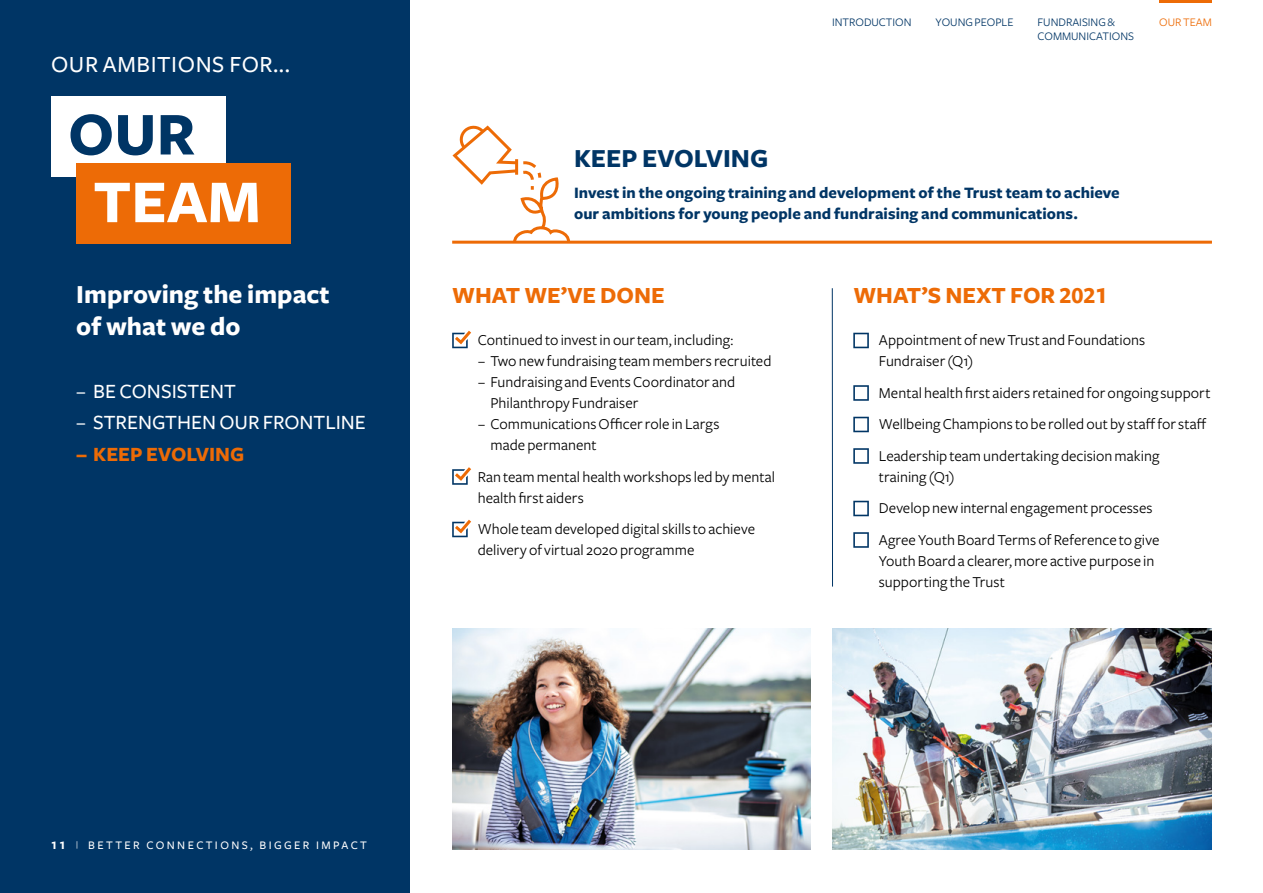
<style>
.page{position:relative;width:1263px;height:893px;background:#fff}
.page>*{position:absolute;margin:0;border:0;box-sizing:border-box;transform-origin:0 0}
.t1{font:700 63px "Freight Sans";color:#fff}
.t2{font:700 63px "Freight Sans";color:#003565}
.t3{font:700 27px/31.5px "Freight Sans";color:#fff}
.t4{font:27px "Freight Sans Bold SC";color:#003565}
.t5{font:24px "Freight Sans Bold SC";color:#ed6b06}
.t6{font:500 24px "Freight Sans";letter-spacing:.025em;color:#fff}
.t7{font:500 21px "Freight Sans";color:#fff}
.t8{font:700 21px "Freight Sans";color:#ed6b06}
.t9{font:700 16.5px/21px "Freight Sans";letter-spacing:.005em;color:#003565}
.t10{font:15.75px/21px "Freight Sans";color:#000}
.t11{font:12px/14.4px "Freight Sans";color:#003565}
.t12{font:12px "Freight Sans Medium SC";letter-spacing:.2em;color:#fff}
.t13{font:12px "Freight Sans";color:#ed6b06}
.s1{font-family:"Freight Sans Bold SC"}
.s2{font-size:8.25px}
</style>
<div class="page">
<hr style="left:452px;top:241px;width:760px;height:3px;background:#ed6b06">
<svg style="left:452px;top:331px;width:19px;height:17px"></svg>
<svg style="left:452px;top:467px;width:19px;height:18px"></svg>
<svg style="left:452px;top:520px;width:19px;height:17px"></svg>
<svg style="left:853px;top:333px;width:16px;height:15px"></svg>
<svg style="left:853px;top:385px;width:16px;height:16px"></svg>
<svg style="left:853px;top:417px;width:16px;height:15px"></svg>
<svg style="left:853px;top:448px;width:16px;height:16px"></svg>
<svg style="left:853px;top:501px;width:16px;height:15px"></svg>
<svg style="left:853px;top:532px;width:16px;height:16px"></svg>
<hr style="left:832px;top:288px;width:1px;height:299px;background:#003565">
<svg style="left:452px;top:125px;width:119px;height:119px"></svg>
<img style="left:832px;top:629px;width:380px;height:220px">
<img style="left:452px;top:629px;width:359px;height:220px">
<div style="left:0;top:0;width:410px;height:893px;background:#003565"></div>
<div style="left:51px;top:96px;width:174px;height:80px;background:#fff"></div>
<div style="left:76px;top:164px;width:215px;height:80px;background:#ed6b06"></div>
<hr style="left:1159px;top:0;width:53px;height:3px;background:#ed6b06">
<h3 class="t6" style="left:51px;top:51px;width:241px">OUR AMBITIONS FOR...</h3>
<h1 class="t2" style="left:68px;top:100px;width:129px">OUR</h1>
<h1 class="t1" style="left:93px;top:168px;width:169px">TEAM</h1>
<h2 class="t3" style="left:76px;top:279px;width:255px">Improving the impact of what we do</h2>
<h3 class="t7" style="left:76px;top:379px;width:161px">– BE CONSISTENT</h3>
<h3 class="t7" style="left:76px;top:411px;width:291px">– STRENGTHEN OUR FRONTLINE</h3>
<h3 class="t8" style="left:76px;top:442px;width:170px">– KEEP EVOLVING</h3>
<p class="t11" style="left:832px;top:15px;width:81px">INTRODUCTION</p>
<p class="t11" style="left:935px;top:15px;width:79px">YOUNG PEOPLE</p>
<p class="t11" style="left:1037px;top:15px;width:98px">FUNDRAISING &amp;<br>COMMUNICATIONS</p>
<p class="t13" style="left:1159px;top:15px;width:54px">OUR TEAM</p>
<h2 class="t4" style="left:574px;top:143px;width:196px">KEEP EVOLVING</h2>
<p class="t9" style="left:574px;top:183px;width:547px">Invest in the ongoing training and development of the Trust team to achieve our ambitions for young people and fundraising and communications.</p>
<h3 class="t5" style="left:452px;top:282px;width:214px">WHAT WE’VE DONE</h3>
<p class="t10" style="left:478px;top:330px;width:257px">Continued to invest in our team, including:</p>
<p class="t10" style="left:478px;top:351px;width:295px">− Two new fundraising team members recruited</p>
<p class="t10" style="left:478px;top:372px;width:259px">− Fundraising and Events Coordinator and</p>
<p class="t10" style="left:490px;top:393px;width:149px">Philanthropy Fundraiser</p>
<p class="t10" style="left:478px;top:414px;width:243px">− Communications Officer role in Largs</p>
<p class="t10" style="left:490px;top:435px;width:108px">made permanent</p>
<p class="t10" style="left:478px;top:466px;width:299px">Ran team mental health workshops led by mental health first aiders</p>
<p class="t10" style="left:478px;top:519px;width:279px">Whole team developed digital skills to achieve delivery of virtual 2020 programme</p>
<h3 class="t5" style="left:853px;top:282px;width:256px">WHAT’S NEXT FOR 2021</h3>
<p class="t10" style="left:879px;top:330px;width:268px">Appointment of new Trust and Foundations<br>Fundraiser (Q1)</p>
<p class="t10" style="left:879px;top:377px;width:333px;line-height:31.5px">Mental health first aiders retained for ongoing support<br>Wellbeing Champions to be rolled out by staff for staff<br>Leadership team undertaking decision making</p>
<p class="t10" style="left:879px;top:461px;width:282px;line-height:31.5px">training (Q1)<br>Develop new internal engagement processes<br>Agree Youth Board Terms of Reference to give</p>
<p class="t10" style="left:879px;top:550px;width:277px">Youth Board a clearer, more active purpose in supporting the Trust</p>
<p class="t12" style="left:51px;top:839px;width:317px"><span class="s1">11</span> <span class="s2">|</span> BETTER CONNECTIONS, BIGGER IMPACT</p>
</div>
